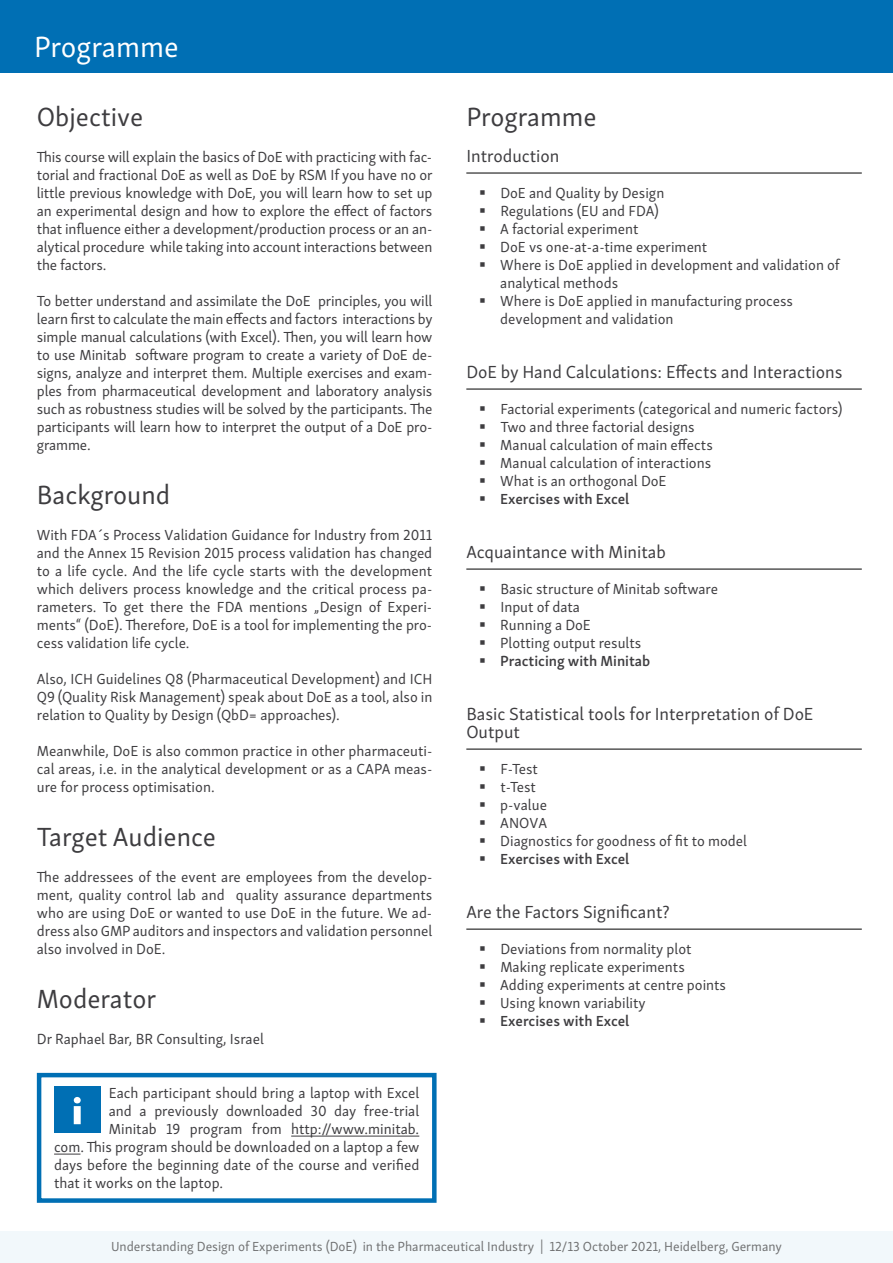
<style>
.page{position:relative;width:893px;height:1263px;background:#fff}
.page>*{position:absolute;margin:0;border:0;box-sizing:border-box;transform-origin:0 0}
.t1{font:30px "Skolar Sans Latn";color:#fff}
.t2{font:27px "Skolar Sans Latn";color:#3e3d40}
.t3{font:18px/18px "Skolar Sans Latn";color:#3e3d40}
.t4{font:15px/18px "Skolar Sans Latn";color:#3e3d40;text-align:justify}
.t5{font:600 15px "Skolar Sans Latn";color:#3e3d40}
.t6{font:13.5px "Skolar Sans Latn";color:#707172}
</style>
<div class="page">
<div style="left:0;top:0;width:893px;height:72px;background:#006fb4"></div>
<hr style="left:291px;top:1136px;width:128px;height:1px;background:#3e3d40">
<svg style="left:54px;top:1154px;width:26px;height:1px"></svg>
<div style="left:54px;top:1086px;width:46px;height:46px;background:#006fb4"></div>
<svg style="left:74px;top:1097px;width:7px;height:27px"></svg>
<div style="left:37px;top:1073px;width:400px;height:130px;border:4px solid #006fb4"></div>
<hr style="left:466px;top:173px;width:396px;height:1px;background:#000">
<hr style="left:466px;top:389px;width:396px;height:1px;background:#000">
<hr style="left:466px;top:569px;width:396px;height:1px;background:#000">
<hr style="left:466px;top:749px;width:396px;height:1px;background:#000">
<hr style="left:466px;top:929px;width:396px;height:1px;background:#000">
<div style="left:0;top:1231px;width:893px;height:32px;background:#f2f8fb"></div>
<h1 class="t1" style="left:34px;top:24px;width:146px">Programme</h1>
<h2 class="t2" style="left:37px;top:96px;width:108px">Objective</h2>
<p class="t4" style="left:37px;top:147px;width:397px">This course will explain the basics of DoE with practicing with fac&shy;torial and fractional DoE as well as DoE by RSM If you have no or little previous knowledge with DoE, you will learn how to set up an experimental design and how to explore the effect of factors that influence either a development/production process or an an&shy;alytical procedure while taking into account interactions between the factors.</p>
<p class="t4" style="left:37px;top:291px;width:397px">To better understand and assimilate the DoE principles, you will learn first to calculate the main effects and factors interactions by simple manual calculations (with Excel). Then, you will learn how to use Minitab software program to create a variety of DoE de&shy;signs, analyze and interpret them. Multiple exercises and exam&shy;ples from pharmaceutical development and laboratory analysis such as robustness studies will be solved by the participants. The participants will learn how to interpret the output of a DoE pro&shy;gramme.</p>
<h2 class="t2" style="left:37px;top:474px;width:135px">Background</h2>
<p class="t4" style="left:37px;top:525px;width:397px">With FDA´s Process Validation Guidance for Industry from 2011 and the Annex 15 Revision 2015 process validation has changed to a life cycle. And the life cycle starts with the development which delivers process knowledge and the critical process pa&shy;rameters. To get there the FDA mentions „Design of Experi&shy;ments“ (DoE). Therefore, DoE is a tool for implementing the pro&shy;cess validation life cycle.</p>
<p class="t4" style="left:37px;top:669px;width:397px">Also, ICH Guidelines Q8 (Pharmaceutical Development) and ICH Q9 (Quality Risk Management) speak about DoE as a tool, also in relation to Quality by Design (QbD= approaches).</p>
<p class="t4" style="left:37px;top:741px;width:397px">Meanwhile, DoE is also common practice in other pharmaceuti&shy;cal areas, i.e. in the analytical development or as a CAPA meas&shy;ure for process optimisation.</p>
<h2 class="t2" style="left:37px;top:816px;width:181px">Target Audience</h2>
<p class="t4" style="left:37px;top:867px;width:397px">The addressees of the event are employees from the develop&shy;ment, quality control lab and quality assurance departments who are using DoE or wanted to use DoE in the future. We ad&shy;dress also GMP auditors and inspectors and validation personnel also involved in DoE.</p>
<h2 class="t2" style="left:37px;top:978px;width:121px">Moderator</h2>
<p class="t4" style="left:37px;top:1029px;width:229px">Dr Raphael Bar, BR Consulting, Israel</p>
<p class="t4" style="left:109px;top:1083px;width:312px">Each participant should bring a laptop with Excel</p>
<p class="t4" style="left:109px;top:1101px;width:312px">and a previously downloaded 30 day free-trial</p>
<p class="t4" style="left:109px;top:1119px;width:312px">Minitab 19 program from http://www.minitab.</p>
<p class="t4" style="left:54px;top:1137px;width:367px">com. This program should be downloaded on a laptop a few</p>
<p class="t4" style="left:54px;top:1155px;width:367px">days before the beginning date of the course and verified</p>
<p class="t4" style="left:54px;top:1173px;width:171px">that it works on the laptop.</p>
<h2 class="t2" style="left:466px;top:96px;width:132px">Programme</h2>
<p class="t3" style="left:466px;top:145px;width:95px">Introduction</p>
<p class="t4" style="left:500px;top:183px;width:341px;text-align:left">DoE and Quality by Design<br>Regulations (EU and FDA)<br>A factorial experiment<br>DoE vs one-at-a-time experiment<br>Where is DoE applied in development and validation of analytical methods<br>Where is DoE applied in manufacturing process development and validation</p>
<p class="t3" style="left:466px;top:361px;width:378px">DoE by Hand Calculations: Effects and Interactions</p>
<p class="t4" style="left:500px;top:399px;width:344px;text-align:left">Factorial experiments (categorical and numeric factors)<br>Two and three factorial designs<br>Manual calculation of main effects<br>Manual calculation of interactions<br>What is an orthogonal DoE</p>
<p class="t5" style="left:500px;top:487px;width:131px">Exercises with Excel</p>
<p class="t3" style="left:466px;top:541px;width:201px">Acquaintance with Minitab</p>
<p class="t4" style="left:500px;top:579px;width:219px;text-align:left">Basic structure of Minitab software<br>Input of data<br>Running a DoE<br>Plotting output results</p>
<p class="t5" style="left:500px;top:649px;width:152px">Practicing with Minitab</p>
<p class="t3" style="left:466px;top:703px;width:349px">Basic Statistical tools for Interpretation of DoE<br>Output</p>
<p class="t4" style="left:500px;top:759px;width:248px;text-align:left">F-Test<br>t-Test<br>p-value<br>ANOVA<br>Diagnostics for goodness of fit to model</p>
<p class="t5" style="left:500px;top:847px;width:131px">Exercises with Excel</p>
<p class="t3" style="left:466px;top:901px;width:205px">Are the Factors Significant?</p>
<p class="t4" style="left:500px;top:939px;width:227px;text-align:left">Deviations from normality plot<br>Making replicate experiments<br>Adding experiments at centre points<br>Using known variability</p>
<p class="t5" style="left:500px;top:1009px;width:131px">Exercises with Excel</p>
<p class="t6" style="left:111px;top:1236px;width:672px">Understanding Design of Experiments (DoE) in the Pharmaceutical Industry | 12/13 October 2021, Heidelberg, Germany</p>
</div>
